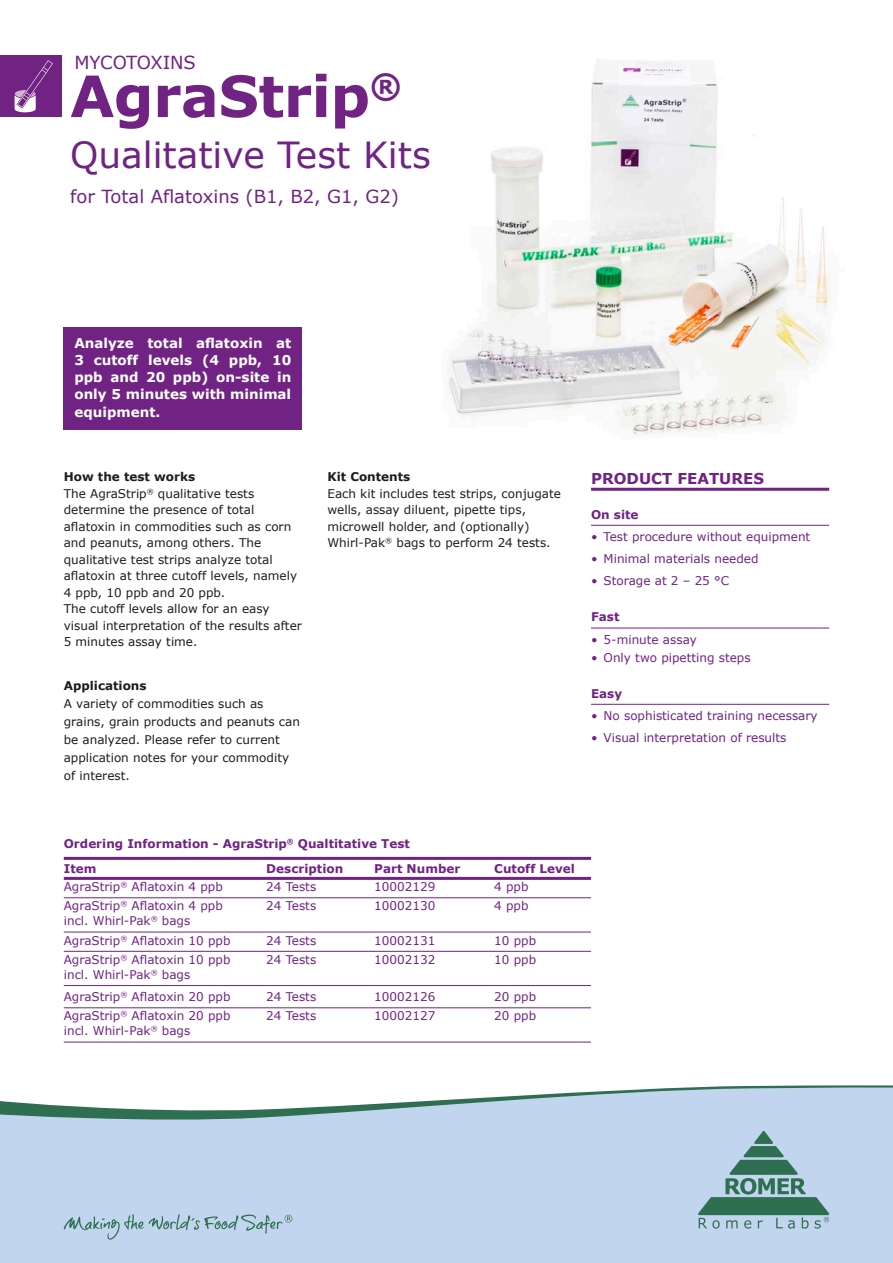
<style>
.page{position:relative;width:893px;height:1263px;background:#fff}
.page>*{position:absolute;margin:0;border:0;box-sizing:border-box;transform-origin:0 0}
.t1{font:700 57px "Verdana";letter-spacing:-.01em;color:#702383}
.t2{font:36px "Verdana";color:#702383}
.t3{font:18px "Verdana";color:#702383}
.t4{font:700 15px "Verdana";color:#702383}
.t5{font:700 13.5px/17.2px "Verdana";color:#fff;text-align:justify}
.t6{font:12px/16.5px "Verdana";color:#1d1d1b}
.t7{font:12px/19.2px "Verdana";color:#702383}
.t8{font:700 12px/25px "Verdana";color:#702383}
.t9{font:700 12px "Verdana";color:#1d1d1b}
.s1{font-weight:700}
</style>
<div class="page">
<img style="left:448px;top:60px;width:381px;height:376px">
<div style="left:0;top:1123px;width:893px;height:140px;background:#c1d6ee"></div>
<svg style="left:0;top:1085px;width:893px;height:38px"></svg>
<svg style="left:64px;top:1214px;width:228px;height:25px;background:#abc6d6"></svg>
<svg style="left:698px;top:1131px;width:131px;height:97px;background:#8cb0b5"></svg>
<div style="left:0;top:55px;width:62px;height:62px;background:#702383"></div>
<svg style="left:15px;top:60px;width:38px;height:52px"></svg>
<div style="left:64px;top:327px;width:238px;height:102px;background:#702383"></div>
<hr style="left:591px;top:488px;width:238px;height:3px;background:#702383">
<hr style="left:591px;top:525px;width:238px;height:1px;background:#702383">
<hr style="left:591px;top:628px;width:238px;height:1px;background:#702383">
<hr style="left:591px;top:704px;width:238px;height:1px;background:#702383">
<hr style="left:64px;top:857px;width:527px;height:3px;background:#702383">
<hr style="left:64px;top:877px;width:527px;height:3px;background:#702383">
<hr style="left:64px;top:897px;width:527px;height:1px;background:#702383">
<hr style="left:64px;top:932px;width:527px;height:1px;background:#702383">
<hr style="left:64px;top:951px;width:527px;height:1px;background:#702383">
<hr style="left:64px;top:985px;width:527px;height:1px;background:#702383">
<hr style="left:64px;top:1007px;width:527px;height:1px;background:#702383">
<hr style="left:64px;top:1042px;width:527px;height:1px;background:#702383">
<h3 class="t3" style="left:74px;top:51px;width:123px">MYCOTOXINS</h3>
<h1 class="t1" style="left:70px;top:59px;width:333px">AgraStrip<sup>®</sup></h1>
<h2 class="t2" style="left:70px;top:132px;width:362px">Qualitative Test Kits</h2>
<h3 class="t3" style="left:70px;top:185px;width:330px">for Total Aflatoxins (B1, B2, G1, G2)</h3>
<p class="t5" style="left:74px;top:334px;width:218px">Analyze total aflatoxin at 3 cutoff levels (4 ppb, 10 ppb and 20 ppb) on-site in only 5 minutes with minimal equipment.</p>
<p class="t6" style="left:64px;top:469px;width:240px"><span class="s1">How the test works<br></span>The AgraStrip<sup>®</sup> qualitative tests determine the presence of total aflatoxin in commodities such as corn and peanuts, among others. The qualitative test strips analyze total aflatoxin at three cutoff levels, namely<br>4 ppb, 10 ppb and 20 ppb.<br>The cutoff levels allow for an easy visual interpretation of the results after<br>5 minutes assay time.</p>
<p class="t9" style="left:64px;top:678px;width:84px">Applications</p>
<p class="t6" style="left:64px;top:695px;width:238px;line-height:18px">A variety of commodities such as grains, grain products and peanuts can be analyzed. Please refer to current application notes for your commodity of interest.</p>
<p class="t9" style="left:327px;top:469px;width:84px">Kit Contents</p>
<p class="t6" style="left:327px;top:485px;width:235px">Each kit includes test strips, conjugate wells, assay diluent, pipette tips, microwell holder, and (optionally)<br>Whirl-Pak<sup>®</sup> bags to perform 24 tests.</p>
<p class="t4" style="left:591px;top:468px;width:174px">PRODUCT FEATURES</p>
<p class="t8" style="left:591px;top:502px;width:49px">On site</p>
<p class="t7" style="left:591px;top:527px;width:221px">• Test procedure without equipment</p>
<p class="t7" style="left:591px;top:549px;width:169px">• Minimal materials needed</p>
<p class="t7" style="left:591px;top:571px;width:139px">• Storage at 2 – 25 °C</p>
<p class="t8" style="left:591px;top:604px;width:30px">Fast</p>
<p class="t7" style="left:591px;top:630px;width:107px">• 5-minute assay</p>
<p class="t7" style="left:591px;top:648px;width:161px">• Only two pipetting steps</p>
<p class="t8" style="left:591px;top:681px;width:33px">Easy</p>
<p class="t7" style="left:591px;top:706px;width:228px">• No sophisticated training necessary</p>
<p class="t7" style="left:591px;top:728px;width:197px">• Visual interpretation of results</p>
<p class="t8" style="left:64px;top:831px;width:348px">Ordering Information - AgraStrip<sup>®</sup> Qualtitative Test<br>Item</p>
<p class="t8" style="left:266px;top:856px;width:78px">Description</p>
<p class="t8" style="left:374px;top:856px;width:88px">Part Number</p>
<p class="t8" style="left:494px;top:856px;width:82px">Cutoff Level</p>
<p class="t7" style="left:64px;top:877px;width:161px">AgraStrip<sup>®</sup> Aflatoxin 4 ppb</p>
<p class="t7" style="left:266px;top:877px;width:51px">24 Tests</p>
<p class="t7" style="left:374px;top:877px;width:63px">10002129</p>
<p class="t7" style="left:494px;top:877px;width:36px">4 ppb</p>
<p class="t7" style="left:64px;top:896px;width:161px">AgraStrip<sup>®</sup> Aflatoxin 4 ppb</p>
<p class="t7" style="left:266px;top:896px;width:51px">24 Tests</p>
<p class="t7" style="left:374px;top:896px;width:63px">10002130</p>
<p class="t7" style="left:494px;top:896px;width:36px">4 ppb</p>
<p class="t7" style="left:64px;top:911px;width:168px">incl. Whirl-Pak<sup>®</sup> bags<br>AgraStrip<sup>®</sup> Aflatoxin 10 ppb</p>
<p class="t7" style="left:266px;top:931px;width:51px">24 Tests</p>
<p class="t7" style="left:374px;top:931px;width:63px">10002131</p>
<p class="t7" style="left:494px;top:931px;width:43px">10 ppb</p>
<p class="t7" style="left:64px;top:950px;width:168px">AgraStrip<sup>®</sup> Aflatoxin 10 ppb</p>
<p class="t7" style="left:266px;top:950px;width:51px">24 Tests</p>
<p class="t7" style="left:374px;top:950px;width:63px">10002132</p>
<p class="t7" style="left:494px;top:950px;width:43px">10 ppb</p>
<p class="t7" style="left:64px;top:963px;width:168px;line-height:22.2px">incl. Whirl-Pak<sup>®</sup> bags<br>AgraStrip<sup>®</sup> Aflatoxin 20 ppb</p>
<p class="t7" style="left:266px;top:987px;width:51px">24 Tests</p>
<p class="t7" style="left:374px;top:987px;width:63px">10002126</p>
<p class="t7" style="left:494px;top:987px;width:43px">20 ppb</p>
<p class="t7" style="left:64px;top:1006px;width:168px">AgraStrip<sup>®</sup> Aflatoxin 20 ppb</p>
<p class="t7" style="left:266px;top:1006px;width:51px">24 Tests</p>
<p class="t7" style="left:374px;top:1006px;width:63px">10002127</p>
<p class="t7" style="left:494px;top:1006px;width:43px">20 ppb</p>
<p class="t7" style="left:64px;top:1021px;width:128px">incl. Whirl-Pak<sup>®</sup> bags</p>
</div>
